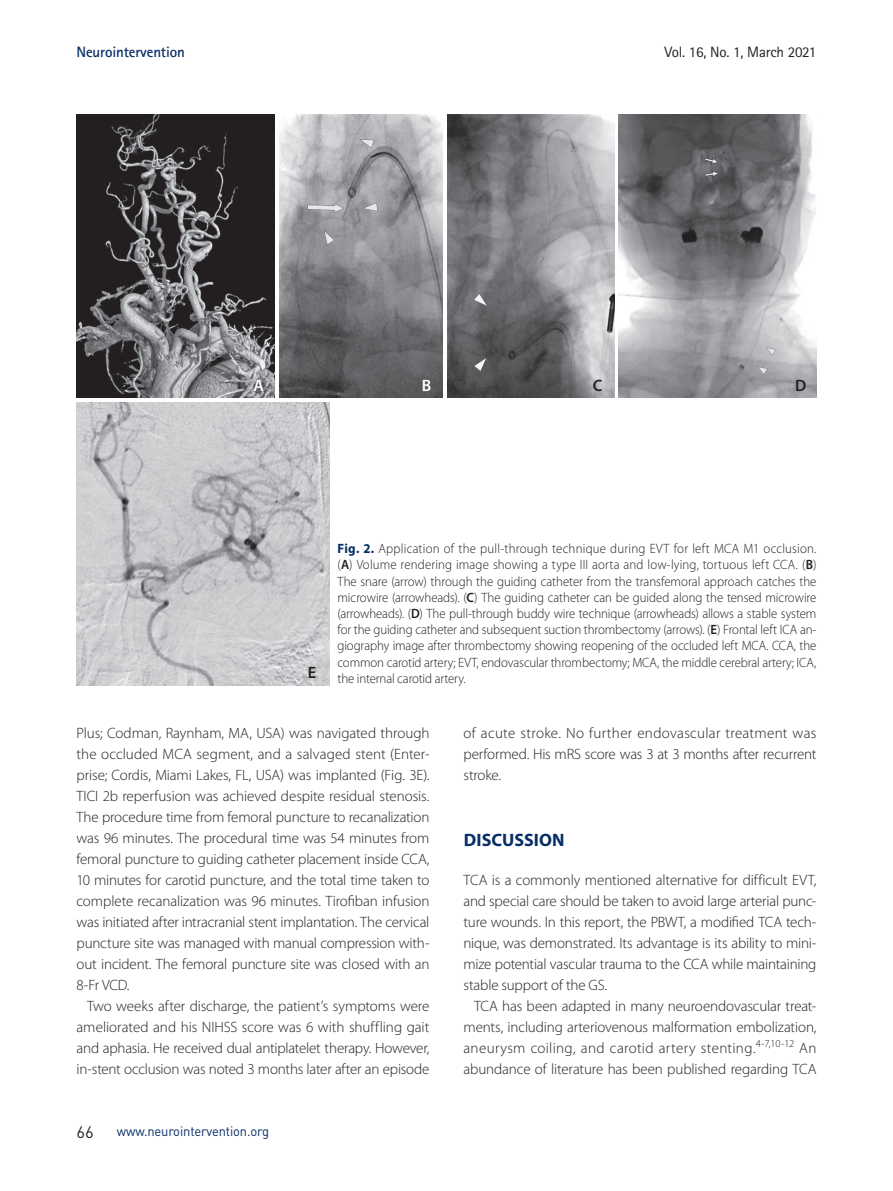
<style>
.page{position:relative;width:893px;height:1191px;background:#fff}
.page>*{position:absolute;margin:0;border:0;box-sizing:border-box;transform-origin:0 0}
.t1{font:700 18px "Myriad Pro";letter-spacing:.01em;color:#072e66}
.t2{font:600 16.5px "Myriad Pro";color:#231f20}
.t3{font:16.5px "DIN Pro";color:#231f20}
.t4{font:600 16.5px "Myriad Pro";color:#fff}
.t5{font:300 15px/21px "Myriad Pro";letter-spacing:-.01em;color:#231f20;text-align:justify}
.t6{font:15px "Rotis Sans Serif Std";letter-spacing:-.01em;color:#231f20}
.t7{font:700 15px "Rotis Sans Serif Std";letter-spacing:-.01em;color:#072e66}
.t8{font:300 13.5px/16.2px "Myriad Pro";letter-spacing:-.01em;color:#231f20;text-align:justify;scale:.95 1}
.t9{font:13.5px "DIN Pro";letter-spacing:-.01em;color:#072e66;scale:.96 1}
.s1{font-weight:700;color:#072e66}
.s2{font-weight:600}
</style>
<div class="page">
<img style="left:77px;top:115px;width:198px;height:283px">
<img style="left:619px;top:115px;width:197px;height:283px">
<img style="left:279px;top:115px;width:164px;height:283px">
<img style="left:77px;top:402px;width:252px;height:283px">
<img style="left:447px;top:115px;width:167px;height:283px">
<p class="t7" style="left:77px;top:43px;width:110px">neurointervention</p>
<p class="t6" style="left:665px;top:43px;width:153px">Vol. 16, No. 1, March 2021</p>
<p class="t4" style="left:253px;top:375px;width:12px">A</p>
<p class="t2" style="left:593px;top:375px;width:11px">C</p>
<p class="t2" style="left:795px;top:375px;width:13px">D</p>
<p class="t4" style="left:422px;top:375px;width:11px">B</p>
<p class="t2" style="left:308px;top:662px;width:10px">E</p>
<p class="t8" style="left:338px;top:541px;width:506px"><span class="s1">Fig. 2.</span> Application of the pull-through technique during EVT for left MCA M1 occlusion. (<span class="s2">A</span>) Volume rendering image showing a type III aorta and low-lying, tortuous left CCA. (<span class="s2">B</span>)<br>The snare (arrow) through the guiding catheter from the transfemoral approach catches the microwire (arrowheads). (<span class="s2">C</span>) The guiding catheter can be guided along the tensed microwire (arrowheads). (<span class="s2">D</span>) The pull-through buddy wire technique (arrowheads) allows a stable system for the guiding catheter and subsequent suction thrombectomy (arrows). (<span class="s2">E</span>) Frontal left ICA an&shy;giography image after thrombectomy showing reopening of the occluded left MCA. CCA, the common carotid artery; EVT, endovascular thrombectomy; MCA, the middle cerebral artery; ICA, the internal carotid artery.</p>
<p class="t5" style="left:77px;top:723px;width:354px">Plus; Codman, Raynham, MA, USA) was navigated through the occluded MCA segment, and a salvaged stent (Enter&shy;prise; Cordis, Miami Lakes, FL, USA) was implanted (Fig. 3E).<br>TICI 2b reperfusion was achieved despite residual stenosis.<br>The procedure time from femoral puncture to recanalization was 96 minutes. The procedural time was 54 minutes from femoral puncture to guiding catheter placement inside CCA, 10 minutes for carotid puncture, and the total time taken to complete recanalization was 96 minutes. Tirofiban infusion was initiated after intracranial stent implantation. The cervical puncture site was managed with manual compression with&shy;out incident. The femoral puncture site was closed with an 8-Fr VCD.</p>
<p class="t5" style="left:77px;top:996px;width:354px;text-indent:11px">Two weeks after discharge, the patient’s symptoms were ameliorated and his NIHSS score was 6 with shuffling gait and aphasia. He received dual antiplatelet therapy. However, in-stent occlusion was noted 3 months later after an episode</p>
<p class="t3" style="left:77px;top:1120px;width:19px">66</p>
<p class="t9" style="left:117px;top:1122px;width:160px">www.neurointervention.org</p>
<p class="t5" style="left:463px;top:723px;width:354px">of acute stroke. No further endovascular treatment was performed. His mRS score was 3 at 3 months after recurrent stroke.</p>
<p class="t1" style="left:464px;top:827px;width:103px">DISCUSSION</p>
<p class="t5" style="left:463px;top:870px;width:354px">TCA is a commonly mentioned alternative for difficult EVT, and special care should be taken to avoid large arterial punc&shy;ture wounds. In this report, the PBWT, a modified TCA tech&shy;nique, was demonstrated. Its advantage is its ability to mini&shy;mize potential vascular trauma to the CCA while maintaining stable support of the GS.</p>
<p class="t5" style="left:463px;top:996px;width:354px;text-indent:11px">TCA has been adapted in many neuroendovascular treat&shy;ments, including arteriovenous malformation embolization, aneurysm coiling, and carotid artery stenting.<sup>4-7,10-12</sup> An abundance of literature has been published regarding TCA</p>
</div>
